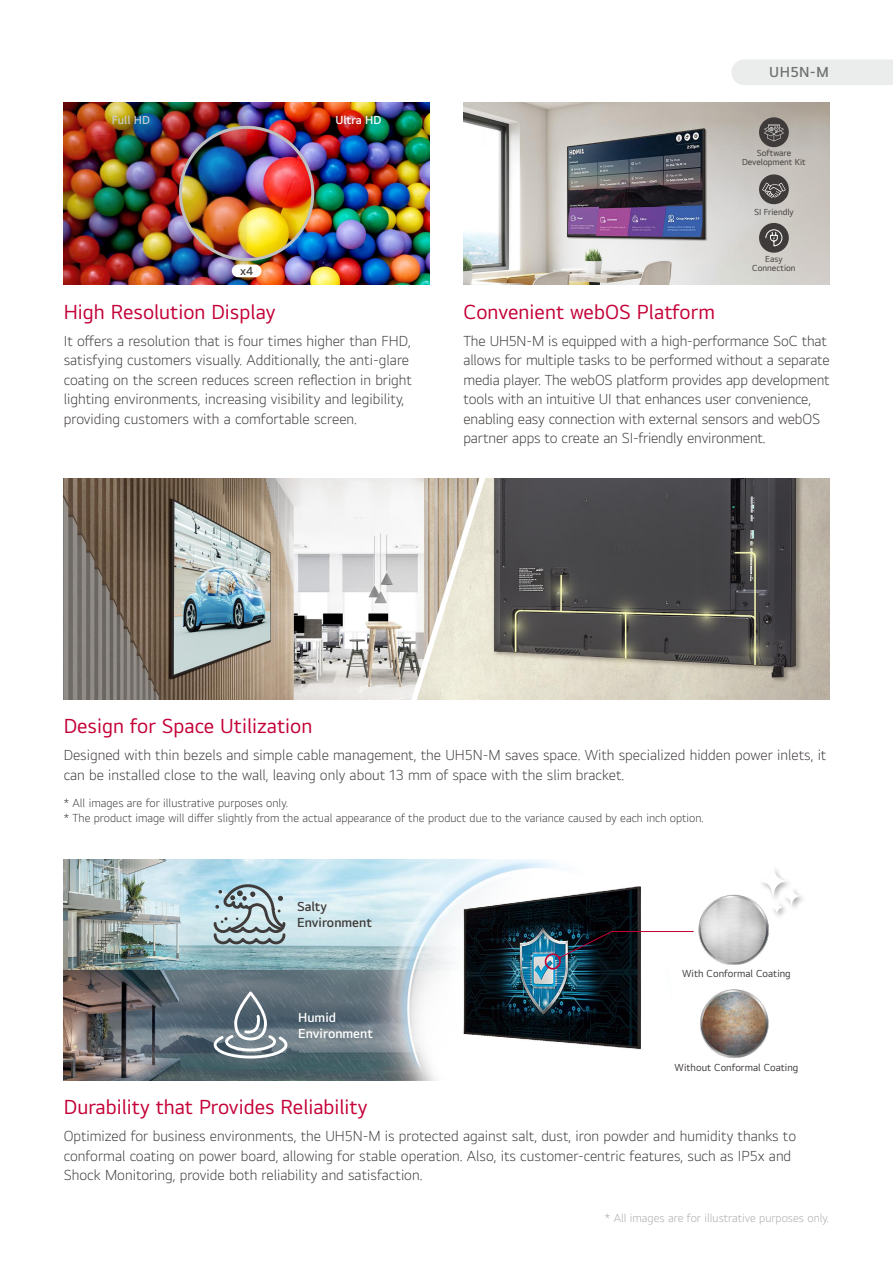
<style>
.page{position:relative;width:893px;height:1263px;background:#fff}
.page>*{position:absolute;margin:0;border:0;box-sizing:border-box;transform-origin:0 0}
.t1{font:21px "LGEI Text TTF";color:#c40037}
.t2{font:300 15px/19.5px "LGEI Text TTF";color:#3f3b3a}
.t3{font:600 15px "LGEI Text TTF";color:#727171}
.t4{font:600 13.5px/16.5px "LGEI Text TTF";color:#fff}
.t5{font:600 13.5px/16.5px "LGEI Text TTF";color:#3f3b3a}
.t6{font:300 12px/15px "LGEI Text TTF";color:#3f3b3a}
.t7{font:300 12px "LGEI Text TTF";color:#aaabab}
.t8{font:600 12px "LGEI Text TTF";color:#fff}
.t9{font:600 12px "LGEI Text TTF";color:#c9caca}
.t10{font:600 12px "LGEI Text TTF";color:#3f3b3a}
.t11{font:10.5px "LGEI Text TTF";color:#3f3b3a}
.t12{font:9px/9px "LGEI Text TTF";color:#3f3b3a;text-align:center}
</style>
<div class="page">
<div style="left:731px;top:60px;width:162px;height:25px;background:#ebecec"></div>
<img style="left:64px;top:102px;width:365px;height:183px">
<div style="left:327px;top:107px;width:63px;height:27px;background:#000;opacity:.75"></div>
<div style="left:104px;top:111px;width:55px;height:27px;background:#000;opacity:.7"></div>
<div style="left:179px;top:126px;width:135px;height:135px;border:3px solid #bfc0c0;border-radius:50%"></div>
<div style="left:232px;top:264px;width:29px;height:13px;background:#fff;border-radius:6px"></div>
<img style="left:64px;top:859px;width:577px;height:221px">
<img style="left:700px;top:989px;width:69px;height:69px">
<img style="left:698px;top:894px;width:71px;height:71px">
<svg style="left:214px;top:991px;width:73px;height:67px"></svg>
<div style="left:545px;top:953px;width:16px;height:16px;border:2px solid #c40037;border-radius:50%"></div>
<svg style="left:558px;top:931px;width:136px;height:28px"></svg>
<svg style="left:212px;top:861px;width:75px;height:85px"></svg>
<div style="left:757px;top:863px;width:50px;height:58px;background:#000;opacity:.31"></div>
<svg style="left:759px;top:865px;width:42px;height:49px"></svg>
<img style="left:64px;top:478px;width:765px;height:221px">
<img style="left:463px;top:102px;width:366px;height:183px">
<div style="left:759px;top:117px;width:30px;height:30px;background:#3f3b3a;border-radius:50%"></div>
<svg style="left:764px;top:125px;width:19px;height:16px"></svg>
<div style="left:759px;top:223px;width:30px;height:30px;background:#3f3b3a;border-radius:50%"></div>
<svg style="left:765px;top:229px;width:18px;height:18px"></svg>
<div style="left:759px;top:174px;width:30px;height:30px;background:#3f3b3a;border-radius:50%"></div>
<svg style="left:762px;top:183px;width:24px;height:15px"></svg>
<svg style="left:408px;top:478px;width:81px;height:222px"></svg>
<p class="t9" style="left:112px;top:113px;width:40px">Full HD</p>
<p class="t8" style="left:335px;top:113px;width:48px">Ultra HD</p>
<p class="t10" style="left:240px;top:264px;width:15px">x4</p>
<h1 class="t1" style="left:64px;top:299px;width:213px">High Resolution Display</h1>
<p class="t2" style="left:64px;top:331px;width:350px">It offers a resolution that is four times higher than FHD, satisfying customers visually. Additionally, the anti-glare coating on the screen reduces screen reflection in bright lighting environments, increasing visibility and legibility, providing customers with a comfortable screen.</p>
<p class="t3" style="left:769px;top:63px;width:61px">UH5N-M</p>
<p class="t12" style="left:742px;top:149px;width:65px">Software<br>Development Kit</p>
<p class="t12" style="left:754px;top:207px;width:41px">SI Friendly</p>
<h1 class="t1" style="left:463px;top:299px;width:253px">Convenient webOS Platform</h1>
<p class="t12" style="left:752px;top:255px;width:45px">Easy<br>Connection</p>
<p class="t2" style="left:463px;top:331px;width:368px">The UH5N-M is equipped with a high-performance SoC that allows for multiple tasks to be performed without a separate media player. The webOS platform provides app development tools with an intuitive UI that enhances user convenience, enabling easy connection with external sensors and webOS partner apps to create an SI-friendly environment.</p>
<h1 class="t1" style="left:64px;top:713px;width:250px">Design for Space Utilization</h1>
<p class="t2" style="left:64px;top:745px;width:764px">Designed with thin bezels and simple cable management, the UH5N-M saves space. With specialized hidden power inlets, it can be installed close to the wall, leaving only about 13 mm of space with the slim bracket.</p>
<p class="t6" style="left:64px;top:795px;width:641px">* All images are for illustrative purposes only.<br>* The product image will differ slightly from the actual appearance of the product due to the variance caused by each inch option.</p>
<p class="t5" style="left:297px;top:898px;width:76px">Salty<br>Environment</p>
<p class="t4" style="left:298px;top:1008px;width:76px">Humid<br>Environment</p>
<p class="t11" style="left:682px;top:967px;width:110px">With Conformal Coating</p>
<p class="t11" style="left:675px;top:1061px;width:125px">Without Conformal Coating</p>
<h1 class="t1" style="left:64px;top:1094px;width:305px">Durability that Provides Reliability</h1>
<p class="t2" style="left:64px;top:1126px;width:734px">Optimized for business environments, the UH5N-M is protected against salt, dust, iron powder and humidity thanks to conformal coating on power board, allowing for stable operation. Also, its customer-centric features, such as IP5x and<br>Shock Monitoring, provide both reliability and satisfaction.</p>
<p class="t7" style="left:605px;top:1210px;width:226px">* All images are for illustrative purposes only.</p>
</div>
